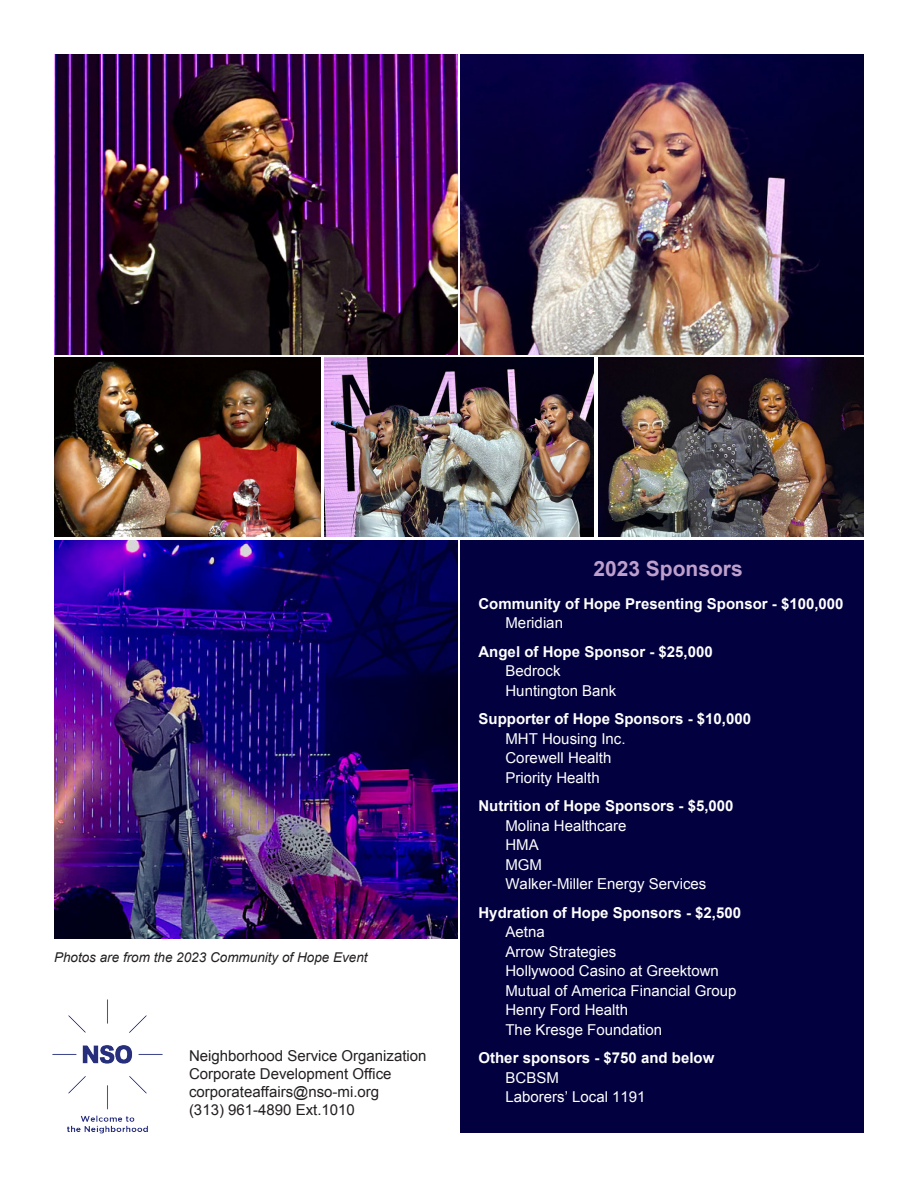
<style>
.page{position:relative;width:918px;height:1188px;background:#fff}
.page>*{position:absolute;margin:0;border:0;box-sizing:border-box;transform-origin:0 0}
.WOH_Photo_Caption{font:700 21px "Arial";color:#bea0cc}
.WOH_Photo_Caption-2{font:15px "Arial";color:#fff}
.WOH_Photo_Caption-3{font:700 15px "Arial";color:#fff}
.WOH_Photo_Caption-4{font:15px "Arial";color:#231f20}
.WOH_Photo_Caption-5{font:italic 13.5px "Arial";color:#231f20}
</style>
<div class="page">
<img style="left:54px;top:54px;width:403px;height:300px">
<img style="left:461px;top:54px;width:403px;height:300px">
<img style="left:54px;top:540px;width:403px;height:399px">
<img style="left:324px;top:358px;width:270px;height:179px">
<img style="left:54px;top:358px;width:267px;height:179px">
<img style="left:598px;top:358px;width:266px;height:179px">
<img style="left:53px;top:999px;width:110px;height:135px">
<div style="left:461px;top:540px;width:403px;height:593px;background:#02003f"></div>
<p class="WOH_Photo_Caption-5" style="left:54px;top:949px;width:315px">Photos are from the 2023 Community of Hope Event</p>
<p class="WOH_Photo_Caption-4" style="left:189px;top:1046px;width:239px">Neighborhood Service Organization</p>
<p class="WOH_Photo_Caption-4" style="left:189px;top:1064px;width:204px">Corporate Development Office</p>
<p class="WOH_Photo_Caption-4" style="left:189px;top:1082px;width:192px">corporateaffairs@nso-mi.org</p>
<p class="WOH_Photo_Caption-4" style="left:189px;top:1100px;width:167px">(313) 961-4890 Ext.1010</p>
<p class="WOH_Photo_Caption" style="left:593px;top:554px;width:151px">2023 Sponsors</p>
<p class="WOH_Photo_Caption-3" style="left:478px;top:593px;width:367px">Community of Hope Presenting Sponsor - $100,000</p>
<p class="WOH_Photo_Caption-2" style="left:506px;top:613px;width:59px">Meridian</p>
<p class="WOH_Photo_Caption-3" style="left:478px;top:641px;width:236px">Angel of Hope Sponsor - $25,000</p>
<p class="WOH_Photo_Caption-2" style="left:506px;top:661px;width:57px">Bedrock</p>
<p class="WOH_Photo_Caption-2" style="left:506px;top:681px;width:112px">Huntington Bank</p>
<p class="WOH_Photo_Caption-3" style="left:478px;top:709px;width:274px">Supporter of Hope Sponsors - $10,000</p>
<p class="WOH_Photo_Caption-2" style="left:506px;top:729px;width:122px">MHT Housing Inc.</p>
<p class="WOH_Photo_Caption-2" style="left:506px;top:748px;width:107px">Corewell Health</p>
<p class="WOH_Photo_Caption-2" style="left:506px;top:768px;width:96px">Priority Health</p>
<p class="WOH_Photo_Caption-3" style="left:478px;top:796px;width:257px">Nutrition of Hope Sponsors - $5,000</p>
<p class="WOH_Photo_Caption-2" style="left:506px;top:816px;width:122px">Molina Healthcare</p>
<p class="WOH_Photo_Caption-2" style="left:506px;top:835px;width:35px">HMA</p>
<p class="WOH_Photo_Caption-2" style="left:506px;top:855px;width:38px">MGM</p>
<p class="WOH_Photo_Caption-2" style="left:506px;top:874px;width:202px">Walker-Miller Energy Services</p>
<p class="WOH_Photo_Caption-3" style="left:478px;top:902px;width:264px">Hydration of Hope Sponsors - $2,500</p>
<p class="WOH_Photo_Caption-2" style="left:506px;top:922px;width:41px">Aetna</p>
<p class="WOH_Photo_Caption-2" style="left:506px;top:942px;width:112px">Arrow Strategies</p>
<p class="WOH_Photo_Caption-2" style="left:506px;top:961px;width:215px">Hollywood Casino at Greektown</p>
<p class="WOH_Photo_Caption-2" style="left:506px;top:981px;width:232px">Mutual of America Financial Group</p>
<p class="WOH_Photo_Caption-2" style="left:506px;top:1000px;width:124px">Henry Ford Health</p>
<p class="WOH_Photo_Caption-2" style="left:506px;top:1020px;width:158px">The Kresge Foundation</p>
<p class="WOH_Photo_Caption-3" style="left:478px;top:1048px;width:237px">Other sponsors - $750 and below</p>
<p class="WOH_Photo_Caption-2" style="left:506px;top:1068px;width:55px">BCBSM</p>
<p class="WOH_Photo_Caption-2" style="left:506px;top:1087px;width:142px">Laborers’ Local 1191</p>
</div>
